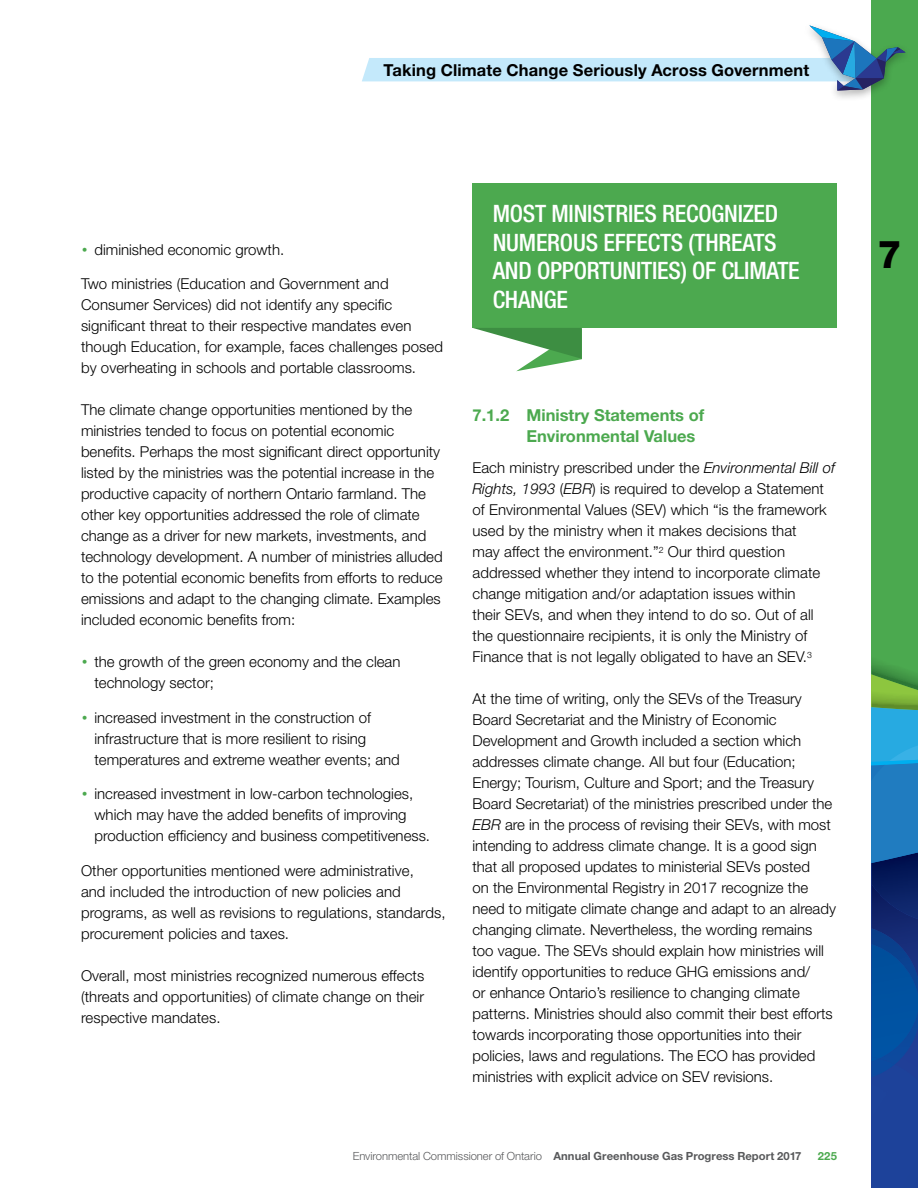
<style>
.page{position:relative;width:918px;height:1188px;background:#fff}
.page>*{position:absolute;margin:0;border:0;box-sizing:border-box;transform-origin:0 0}
.t1{font:800 38.4px "Helvetica Neue";color:#000}
.t2{font:500 condensed 24px/28.5px "Helvetica Neue";letter-spacing:-.01em;color:#fff}
.t3{font:700 16.5px/21px "Helvetica Neue";color:#4ca94f}
.t4{font:700 16.5px "Helvetica Neue";letter-spacing:.01em;color:#000}
.t5{font:300 15px/21px "Helvetica Neue";color:#000}
.t6{font:700 11.25px "Helvetica Neue";letter-spacing:.005em;color:#58595b}
.t7{font:700 11.25px "Helvetica Neue";color:#4ca94f}
.s1{font-family:"Gotham HTF";font-weight:400;color:#4ca94f}
.s2{font-style:italic}
.s3{font-weight:300}
</style>
<div class="page">
<div style="left:472px;top:183px;width:365px;height:145px;background:#4ca94f"></div>
<svg style="left:473px;top:328px;width:109px;height:43px"></svg>
<div style="left:872px;top:0;width:46px;height:1188px;background:#4ba94f"></div>
<svg style="left:872px;top:661px;width:46px;height:527px;background:#1c5d98"></svg>
<div style="left:803px;top:22px;width:109px;height:80px;background:#000;opacity:.3"></div>
<svg style="left:362px;top:25px;width:544px;height:66px"></svg>
<p class="t4" style="left:383px;top:59px;width:427px">Taking Climate Change Seriously Across Government</p>
<p class="t5" style="left:81px;top:239px;width:205px"><span class="s1">•</span> diminished economic growth.</p>
<p class="t5" style="left:81px;top:273px;width:364px">Two ministries (Education and Government and Consumer Services) did not identify any specific significant threat to their respective mandates even though Education, for example, faces challenges posed by overheating in schools and portable classrooms.</p>
<p class="t5" style="left:81px;top:399px;width:363px">The climate change opportunities mentioned by the ministries tended to focus on potential economic benefits. Perhaps the most significant direct opportunity listed by the ministries was the potential increase in the productive capacity of northern Ontario farmland. The other key opportunities addressed the role of climate change as a driver for new markets, investments, and technology development. A number of ministries alluded to the potential economic benefits from efforts to reduce emissions and adapt to the changing climate. Examples included economic benefits from:</p>
<p class="t5" style="left:94px;top:651px;width:307px;text-indent:-14px"><span class="s1">•</span> the growth of the green economy and the clean technology sector;</p>
<p class="t5" style="left:94px;top:707px;width:307px;text-indent:-14px"><span class="s1">•</span> increased investment in the construction of infrastructure that is more resilient to rising temperatures and extreme weather events; and</p>
<p class="t5" style="left:94px;top:783px;width:337px;text-indent:-14px"><span class="s1">•</span> increased investment in low-carbon technologies, which may have the added benefits of improving production efficiency and business competitiveness.</p>
<p class="t5" style="left:81px;top:860px;width:366px">Other opportunities mentioned were administrative,<br>and included the introduction of new policies and programs, as well as revisions to regulations, standards, procurement policies and taxes.</p>
<p class="t5" style="left:81px;top:965px;width:345px;text-align:justify">Overall, most ministries recognized numerous effects (threats and opportunities) of climate change on their respective mandates.</p>
<h2 class="t2" style="left:493px;top:199px;width:309px">MOST MINISTRIES RECOGNIZED<br>NUMEROUS EFFECTS (THREATS<br>AND OPPORTUNITIES) OF CLIMATE<br>CHANGE</h2>
<p class="t3" style="left:527px;top:404px;width:179px;text-indent:-54px">7.1.2 Ministry Statements of<br>Environmental Values</p>
<p class="t5" style="left:472px;top:457px;width:364px">Each ministry prescribed under the <span class="s2">Environmental Bill of Rights, 1993</span> (<span class="s2">EBR</span>) is required to develop a Statement of Environmental Values (SEV) which “is the framework used by the ministry when it makes decisions that<br>may affect the environment.”<sup>2</sup> Our third question addressed whether they intend to incorporate climate change mitigation and/or adaptation issues within<br>their SEVs, and when they intend to do so. Out of all the questionnaire recipients, it is only the Ministry of Finance that is not legally obligated to have an SEV.<sup>3</sup></p>
<p class="t5" style="left:472px;top:688px;width:365px">At the time of writing, only the SEVs of the Treasury Board Secretariat and the Ministry of Economic Development and Growth included a section which addresses climate change. All but four (Education; Energy; Tourism, Culture and Sport; and the Treasury Board Secretariat) of the ministries prescribed under the <span class="s2">EBR</span> are in the process of revising their SEVs, with most intending to address climate change. It is a good sign that all proposed updates to ministerial SEVs posted<br>on the Environmental Registry in 2017 recognize the need to mitigate climate change and adapt to an already changing climate. Nevertheless, the wording remains too vague. The SEVs should explain how ministries will identify opportunities to reduce GHG emissions and/<br>or enhance Ontario’s resilience to changing climate patterns. Ministries should also commit their best efforts towards incorporating those opportunities into their policies, laws and regulations. The ECO has provided ministries with explicit advice on SEV revisions.</p>
<p class="t6" style="left:353px;top:1149px;width:450px"><span class="s3">Environmental Commissioner of Ontario</span> Annual Greenhouse Gas Progress Report 2017</p>
<p class="t7" style="left:818px;top:1149px;width:21px">225</p>
<h1 class="t1" style="left:878px;top:232px;width:26px">7</h1>
</div>
